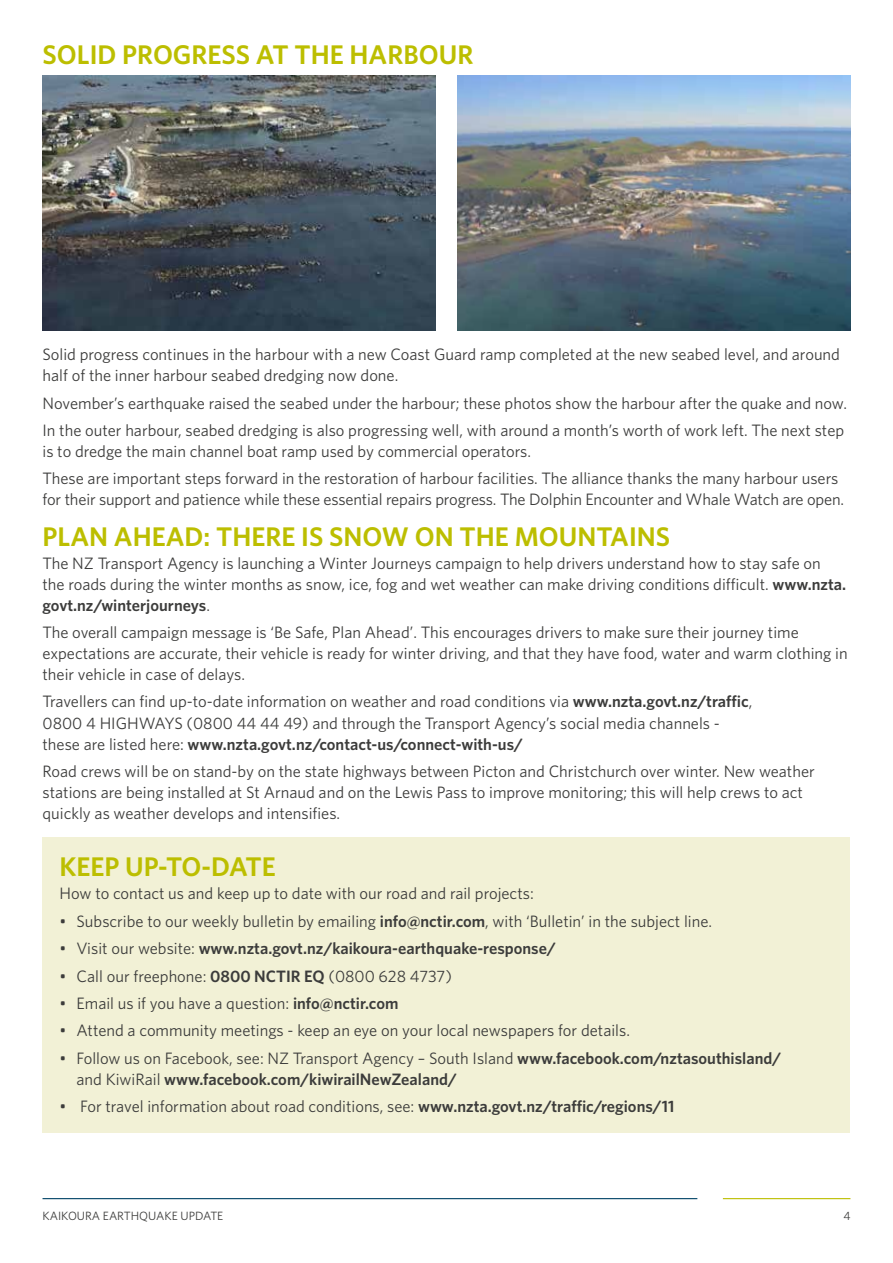
<style>
.page{position:relative;width:893px;height:1263px;background:#fff}
.page>*{position:absolute;margin:0;border:0;box-sizing:border-box;transform-origin:0 0}
.t1{font:600 27px "Whitney";color:#bcbe00}
.t2{font:16.5px/21px "Whitney";color:#3c3c3b}
.t3{font:600 16.5px/21px "Whitney";color:#3c3c3b}
.t4{font:12px "Whitney";color:#3c3c3b}
.s1{font-weight:600}
.s2{font-weight:400}
</style>
<div class="page">
<hr style="left:43px;top:1198px;width:654px;height:1px;background:#004366">
<hr style="left:723px;top:1198px;width:127px;height:1px;background:#bcbe00">
<div style="left:43px;top:838px;width:807px;height:295px;background:#f2f1d6"></div>
<img style="left:43px;top:75px;width:393px;height:256px">
<img style="left:457px;top:75px;width:393px;height:256px">
<h1 class="t1" style="left:43px;top:37px;width:432px">SOLID PROGRESS AT THE HARBOUR</h1>
<p class="t2" style="left:43px;top:344px;width:799px">Solid progress continues in the harbour with a new Coast Guard ramp completed at the new seabed level, and around half of the inner harbour seabed dredging now done.</p>
<p class="t2" style="left:43px;top:389px;width:806px;line-height:27.3px">November’s earthquake raised the seabed under the harbour; these photos show the harbour after the quake and now.<br>In the outer harbour, seabed dredging is also progressing well, with around a month’s worth of work left. The next step</p>
<p class="t2" style="left:43px;top:437px;width:797px;line-height:27.3px">is to dredge the main channel boat ramp used by commercial operators.<br>These are important steps forward in the restoration of harbour facilities. The alliance thanks the many harbour users</p>
<p class="t2" style="left:43px;top:489px;width:803px">for their support and patience while these essential repairs progress. The Dolphin Encounter and Whale Watch are open.</p>
<h1 class="t1" style="left:43px;top:518px;width:629px">PLAN AHEAD: THERE IS SNOW ON THE MOUNTAINS</h1>
<p class="t2" style="left:43px;top:552px;width:805px">The NZ Transport Agency is launching a Winter Journeys campaign to help drivers understand how to stay safe on the roads during the winter months as snow, ice, fog and wet weather can make driving conditions difficult. <span class="s1">www.nzta. govt.nz/winterjourneys</span>.</p>
<p class="t2" style="left:43px;top:621px;width:807px">The overall campaign message is ‘Be Safe, Plan Ahead’. This encourages drivers to make sure their journey time expectations are accurate, their vehicle is ready for winter driving, and that they have food, water and warm clothing in their vehicle in case of delays.</p>
<p class="t2" style="left:43px;top:691px;width:711px">Travellers can find up-to-date information on weather and road conditions via <span class="s1">www.nzta.govt.nz/traffic</span>,<br>0800 4 HIGHWAYS (0800 44 44 49) and through the Transport Agency’s social media channels - these are listed here: <span class="s1">www.nzta.govt.nz/contact-us/connect-with-us/</span></p>
<p class="t2" style="left:43px;top:760px;width:774px">Road crews will be on stand-by on the state highways between Picton and Christchurch over winter. New weather stations are being installed at St Arnaud and on the Lewis Pass to improve monitoring; this will help crews to act quickly as weather develops and intensifies.</p>
<h1 class="t1" style="left:60px;top:849px;width:218px">KEEP UP-TO-DATE</h1>
<p class="t2" style="left:60px;top:883px;width:476px">How to contact us and keep up to date with our road and rail projects:</p>
<p class="t2" style="left:60px;top:910px;width:654px">• Subscribe to our weekly bulletin by emailing <span class="s1">info@nctir.com</span>, with ‘Bulletin’ in the subject line.</p>
<p class="t3" style="left:60px;top:937px;width:498px"><span class="s2">• Visit our website:</span> www.nzta.govt.nz/kaikoura-earthquake-response/</p>
<p class="t2" style="left:60px;top:965px;width:394px">• Call our freephone: <span class="s1">0800 NCTIR EQ</span> (0800 628 4737)</p>
<p class="t2" style="left:60px;top:992px;width:340px">• Email us if you have a question: <span class="s1">info@nctir.com</span></p>
<p class="t2" style="left:60px;top:1019px;width:572px">• Attend a community meetings - keep an eye on your local newspapers for details.</p>
<p class="t3" style="left:77px;top:1047px;width:706px;text-indent:-17px"><span class="s2">• Follow us on Facebook, see: NZ Transport Agency – South Island</span> www.facebook.com/nztasouthisland/ <span class="s2">and KiwiRail</span> www.facebook.com/kiwirailNewZealand/</p>
<p class="t2" style="left:60px;top:1095px;width:616px">• For travel information about road conditions, see: <span class="s1">www.nzta.govt.nz/traffic/regions/11</span></p>
<p class="t4" style="left:43px;top:1208px;width:182px">KAIKOURA EARTHQUAKE UPDATE</p>
<p class="t4" style="left:843px;top:1208px;width:9px">4</p>
</div>
